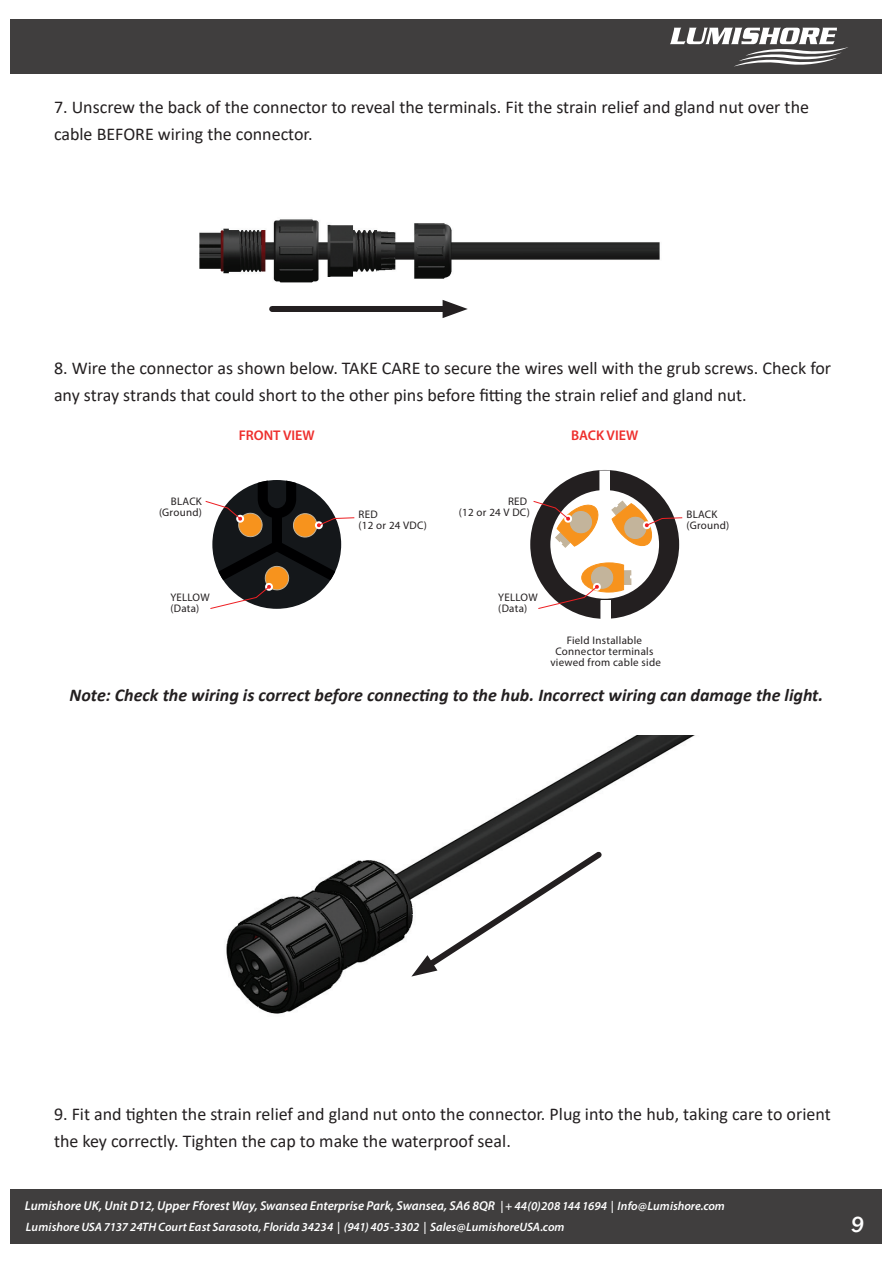
<style>
.page{position:relative;width:893px;height:1263px;background:#fff}
.page>*{position:absolute;margin:0;border:0;box-sizing:border-box;transform-origin:0 0}
.t1{font:italic 500 22.5px "Franklin Gothic";color:#fff}
.t2{font:18px/27px "Calibri";color:#231f20}
.t3{font:italic 700 18px "Calibri";color:#231f20}
.t4{font:600 14.1px "Myriad Pro";color:#ee2f2d}
.t5{font:italic 600 12.9px "Myriad Pro";color:#fff}
.t6{font:italic 600 12.15px "Myriad Pro";color:#fff}
.t7{font:10.95px/10.9px "Myriad Pro";letter-spacing:.025em;color:#231f20}
.s1{font-size:12.15px}
</style>
<div class="page">
<div style="left:11px;top:1189px;width:871px;height:54px;background:#403e3e"></div>
<div style="left:11px;top:20px;width:871px;height:54px;background:#403e3e"></div>
<svg style="left:670px;top:28px;width:178px;height:39px"></svg>
<img style="left:199px;top:219px;width:461px;height:90px">
<div style="left:272px;top:306px;width:181px;height:6px;background:#231f20"></div>
<svg style="left:443px;top:300px;width:25px;height:18px"></svg>
<div style="left:530px;top:470px;width:149px;height:149px;border:20px solid #231f20;border-radius:50%"></div>
<div style="left:600px;top:471px;width:9px;height:20px;background:#fff"></div>
<div style="left:599px;top:470px;width:11px;height:21px;border:1px solid #fff"></div>
<div style="left:601px;top:601px;width:9px;height:20px;background:#fff"></div>
<div style="left:600px;top:600px;width:11px;height:21px;border:1px solid #fff"></div>
<svg style="left:532px;top:500px;width:67px;height:49px"></svg>
<svg style="left:611px;top:500px;width:72px;height:50px"></svg>
<svg style="left:537px;top:562px;width:95px;height:48px"></svg>
<svg style="left:205px;top:481px;width:150px;height:128px"></svg>
<img style="left:226px;top:735px;width:469px;height:279px">
<svg style="left:411px;top:846px;width:196px;height:131px"></svg>
<p class="t2" style="left:54px;top:93px;width:757px">7. Unscrew the back of the connector to reveal the terminals. Fit the strain relief and gland nut over the cable BEFORE wiring the connector.</p>
<p class="t2" style="left:54px;top:354px;width:779px">8. Wire the connector as shown below. TAKE CARE to secure the wires well with the grub screws. Check for any stray strands that could short to the other pins before fitting the strain relief and gland nut.</p>
<p class="t7" style="left:159px;top:496px;width:44px;text-align:right">BLACK (Ground)</p>
<p class="t4" style="left:239px;top:427px;width:78px">FRONT VIEW</p>
<p class="t7" style="left:170px;top:591px;width:41px">YELLOW (Data)</p>
<p class="t7" style="left:359px;top:509px;width:70px">RED<br>(12 or 24 VDC)</p>
<p class="t7" style="left:459px;top:496px;width:72px;text-align:right">RED<br>(12 or 24 V DC)</p>
<p class="t4" style="left:571px;top:427px;width:69px">BACK VIEW</p>
<p class="t7" style="left:498px;top:591px;width:41px">YELLOW (Data)</p>
<p class="t7" style="left:550px;top:634px;width:112px;text-align:center">Field Installable<br>Connector terminals viewed from cable side</p>
<p class="t7" style="left:686px;top:509px;width:44px">BLACK (Ground)</p>
<p class="t3" style="left:70px;top:682px;width:755px">Note: Check the wiring is correct before connecting to the hub. Incorrect wiring can damage the light.</p>
<p class="t2" style="left:54px;top:1100px;width:778px">9. Fit and tighten the strain relief and gland nut onto the connector. Plug into the hub, taking care to orient the key correctly. Tighten the cap to make the waterproof seal.</p>
<p class="t5" style="left:25px;top:1198px;width:701px">Lumishore UK, Unit D12, Upper Fforest Way, Swansea Enterprise Park, Swansea, SA6 8QR <span class="s1">| + 44(0)208 144 1694 | Info@Lumishore.com</span></p>
<p class="t6" style="left:26px;top:1220px;width:540px">LumishoreUSA 7137 24THCourt East Sarasota, Florida 34234 | (941) 405-3302 | Sales@LumishoreUSA.com</p>
<p class="t1" style="left:851px;top:1211px;width:15px">9</p>
</div>
